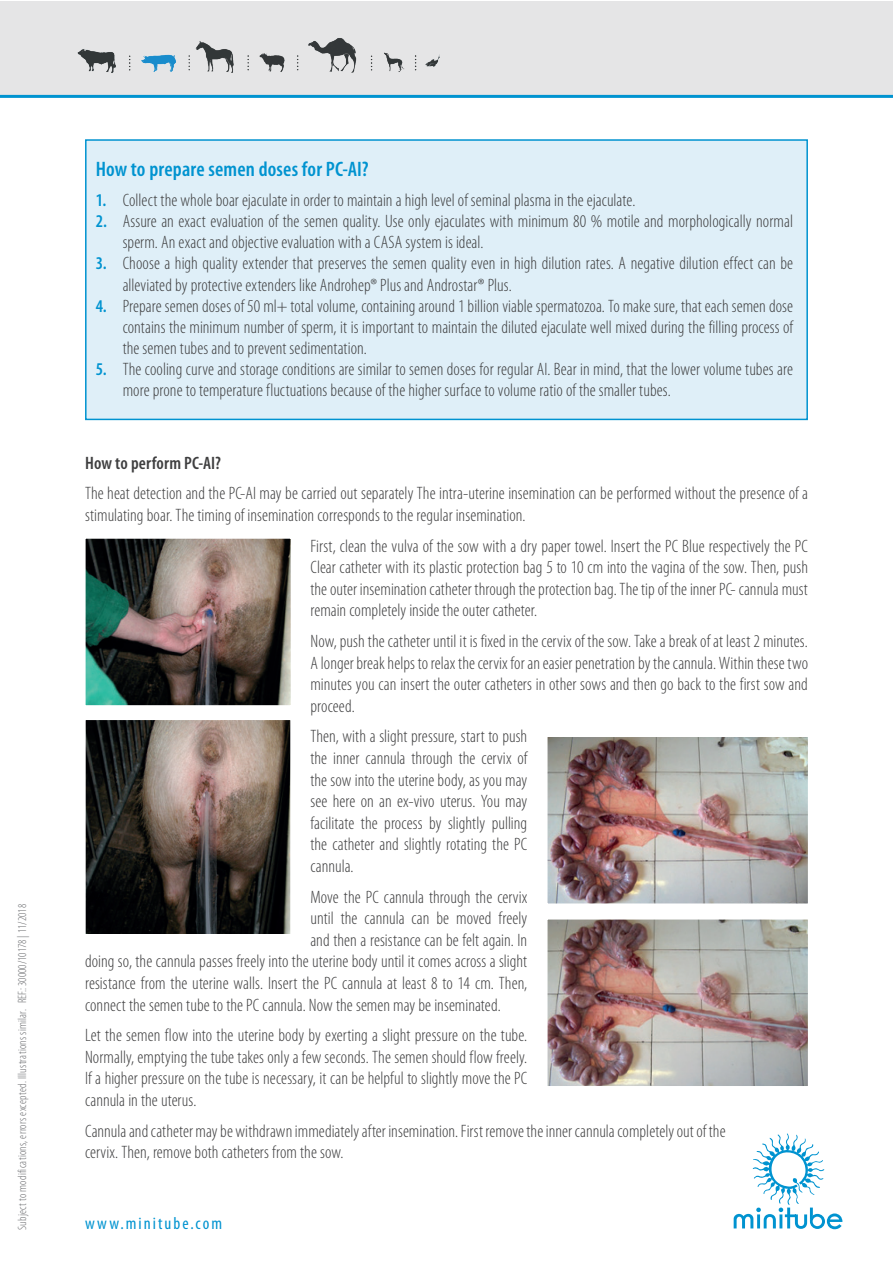
<style>
.page{position:relative;width:893px;height:1263px;background:#fff}
.page>*{position:absolute;margin:0;border:0;box-sizing:border-box;transform-origin:0 0}
.t1{font:600 condensed 21px "Myriad Pro";letter-spacing:.01em;color:#0093d0}
.t2{font:300 condensed 18px/21.6px "Myriad Pro";letter-spacing:.005em;color:#3e3e3f}
.t3{font:600 condensed 18px "Myriad Pro";letter-spacing:.01em;color:#3e3e3f}
.t4{font:condensed 17.25px "Myriad Pro";letter-spacing:.12em;color:#0093d0}
.t5{font:300 condensed 12px "Myriad Pro";letter-spacing:.015em;color:#6c6d70}
.s1{font-weight:600;color:#0093d0}
</style>
<div class="page">
<svg style="left:734px;top:1133px;width:108px;height:96px"></svg>
<div style="left:1px;top:1px;width:892px;height:96px;background:#e5e5e6"></div>
<hr style="left:0;top:95px;width:893px;height:3px;background:#0093d0">
<img style="left:77px;top:38px;width:363px;height:35px">
<img style="left:87px;top:540px;width:202px;height:164px">
<div style="left:78px;top:531px;width:220px;height:182px;border:8px solid #fff"></div>
<img style="left:549px;top:738px;width:257px;height:164px">
<div style="left:540px;top:729px;width:275px;height:182px;border:8px solid #fff"></div>
<img style="left:549px;top:921px;width:257px;height:163px">
<div style="left:540px;top:912px;width:275px;height:181px;border:8px solid #fff"></div>
<img style="left:87px;top:721px;width:202px;height:213px">
<div style="left:79px;top:713px;width:218px;height:232px;border:7px solid #fff"></div>
<div style="left:85px;top:139px;width:723px;height:281px;background:#dfeff8;border:2px solid #0093d0"></div>
<p class="t5" style="left:16px;top:1230px;width:327px;rotate:-90deg">Subject to modifications, errors excepted. Illustrations similar. REF.: 30000/10178 | 11/2018</p>
<p class="t1" style="left:96px;top:158px;width:274px">How to prepare semen doses for PC-AI?</p>
<p class="t2" style="left:96px;top:190px;width:541px"><span class="s1">1.</span> Collect the whole boar ejaculate in order to maintain a high level of seminal plasma in the ejaculate.</p>
<p class="t2" style="left:123px;top:211px;width:672px;line-height:21px;text-indent:-27px"><span class="s1">2.</span> Assure an exact evaluation of the semen quality. Use only ejaculates with minimum 80 % motile and morphologically normal sperm. An exact and objective evaluation with a CASA system is ideal.</p>
<p class="t2" style="left:123px;top:253px;width:672px;text-indent:-27px"><span class="s1">3.</span> Choose a high quality extender that preserves the semen quality even in high dilution rates. A negative dilution effect can be alleviated by protective extenders like Androhep® Plus and Androstar® Plus.</p>
<p class="t2" style="left:123px;top:296px;width:672px;line-height:21px;text-align:justify;text-indent:-27px"><span class="s1">4.</span> Prepare semen doses of 50 ml+ total volume, containing around 1 billion viable spermatozoa. To make sure, that each semen dose contains the minimum number of sperm, it is important to maintain the diluted ejaculate well mixed during the filling process of the semen tubes and to prevent sedimentation.</p>
<p class="t2" style="left:123px;top:359px;width:672px;line-height:21px;text-indent:-27px"><span class="s1">5.</span> The cooling curve and storage conditions are similar to semen doses for regular AI. Bear in mind, that the lower volume tubes are more prone to temperature fluctuations because of the higher surface to volume ratio of the smaller tubes.</p>
<p class="t3" style="left:85px;top:453px;width:137px">How to perform PC-AI?</p>
<p class="t2" style="left:85px;top:483px;width:724px">The heat detection and the PC-AI may be carried out separately The intra-uterine insemination can be performed without the presence of a stimulating boar. The timing of insemination corresponds to the regular insemination.</p>
<p class="t2" style="left:310px;top:535px;width:499px;text-align:justify">First, clean the vulva of the sow with a dry paper towel. Insert the PC Blue respectively the PC Clear catheter with its plastic protection bag 5 to 10 cm into the vagina of the sow. Then, push the outer insemination catheter through the protection bag. The tip of the inner PC- cannula must remain completely inside the outer catheter.</p>
<p class="t2" style="left:310px;top:631px;width:499px;text-align:justify">Now, push the catheter until it is fixed in the cervix of the sow. Take a break of at least 2 minutes.<br>A longer break helps to relax the cervix for an easier penetration by the cannula. Within these two minutes you can insert the outer catheters in other sows and then go back to the first sow and proceed.</p>
<p class="t2" style="left:310px;top:726px;width:218px;text-align:justify">Then, with a slight pressure, start to push the inner cannula through the cervix of the sow into the uterine body, as you may see here on an ex-vivo uterus. You may facilitate the process by slightly pulling the catheter and slightly rotating the PC cannula.</p>
<p class="t2" style="left:310px;top:886px;width:218px">Move the PC cannula through the cervix</p>
<p class="t2" style="left:310px;top:908px;width:218px">until the cannula can be moved freely</p>
<p class="t2" style="left:310px;top:929px;width:218px">and then a resistance can be felt again. In</p>
<p class="t2" style="left:85px;top:951px;width:444px">doing so, the cannula passes freely into the uterine body until it comes across a slight</p>
<p class="t2" style="left:85px;top:973px;width:444px">resistance from the uterine walls. Insert the PC cannula at least 8 to 14 cm. Then,</p>
<p class="t2" style="left:85px;top:994px;width:417px">connect the semen tube to the PC cannula. Now the semen may be inseminated.</p>
<p class="t2" style="left:85px;top:1025px;width:444px;text-align:justify">Let the semen flow into the uterine body by exerting a slight pressure on the tube.<br>Normally, emptying the tube takes only a few seconds. The semen should flow freely.<br>If a higher pressure on the tube is necessary, it can be helpful to slightly move the PC cannula in the uterus.</p>
<p class="t2" style="left:85px;top:1120px;width:642px">Cannula and catheter may be withdrawn immediately after insemination. First remove the inner cannula completely out of the cervix. Then, remove both catheters from the sow.</p>
<p class="t4" style="left:85px;top:1213px;width:139px">www.minitube.com</p>
</div>
